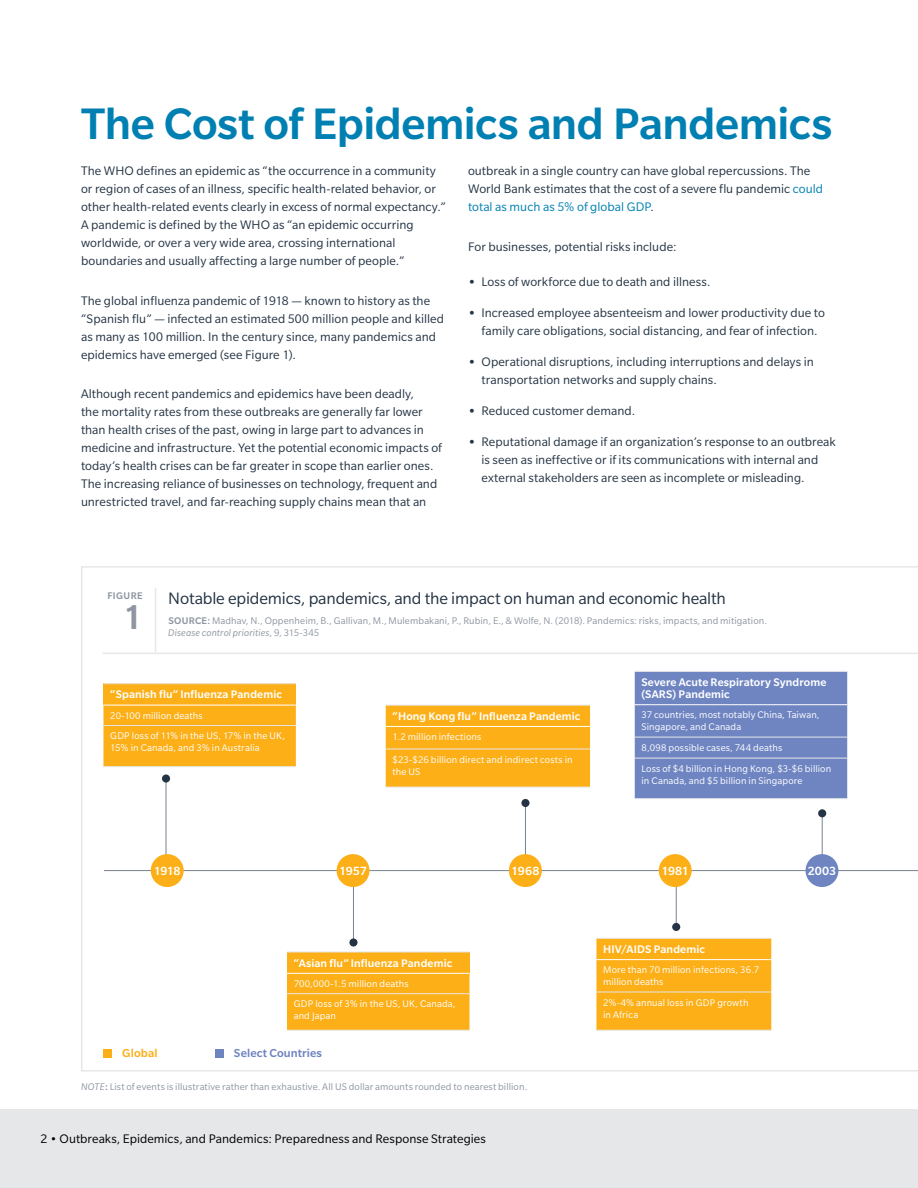
<style>
.page{position:relative;width:918px;height:1188px;background:#fff}
.page>*{position:absolute;margin:0;border:0;box-sizing:border-box;transform-origin:0 0}
.t1{font:500 48px "Slate Pro";letter-spacing:-.01em;color:#0080b2}
.t2{font:500 37.5px "Slate Pro";color:#8f96a1}
.t3{font:18px "Slate Pro";letter-spacing:-.01em;color:#243444}
.t4{font:13.5px/18px "Slate Pro";letter-spacing:.005em;color:#243444}
.t5{font:13.5px "Slate Pro";letter-spacing:.005em;color:#000}
.t6{font:500 12.9px "Slate Pro";letter-spacing:-.01em;color:#fff}
.t7{font:500 12.6px "Slate Pro";letter-spacing:.01em;color:#6f85c2}
.t8{font:500 12.6px "Slate Pro";letter-spacing:.005em;color:#fcaf17}
.t9{font:500 12px/12px "Slate Pro";letter-spacing:.01em;color:#fff}
.t10{font:10.5px/12px "Slate Pro";letter-spacing:.01em;color:#fff}
.t11{font:10.5px/12px "Slate Pro";letter-spacing:.01em;color:#8f96a1}
.t12{font:500 10.5px "Slate Pro";letter-spacing:.035em;color:#8f96a1}
.s1{color:#0080b2}
.s2{font-weight:700}
.s3{font-weight:500}
.s4{font-style:italic}
</style>
<div class="page">
<div style="left:0;top:1109px;width:918px;height:79px;background:#e6e7e8"></div>
<svg style="left:81px;top:566px;width:837px;height:506px"></svg>
<hr style="left:166px;top:776px;width:1px;height:90px;background:#79828f">
<div style="left:162px;top:774px;width:8px;height:9px;background:#243444;border-radius:50%"></div>
<div style="left:103px;top:684px;width:193px;height:21px;background:#fcaf17"></div>
<div style="left:103px;top:706px;width:193px;height:60px;background:#fcaf17"></div>
<hr style="left:103px;top:683px;width:193px;height:1px;background:#e6e7e8">
<hr style="left:103px;top:725px;width:193px;height:1px;background:#e6e7e8">
<hr style="left:103px;top:766px;width:193px;height:1px;background:#e6e7e8">
<hr style="left:103px;top:705px;width:193px;height:1px;background:#fff">
<div style="left:287px;top:952px;width:183px;height:21px;background:#fcaf17"></div>
<div style="left:287px;top:974px;width:183px;height:56px;background:#fcaf17"></div>
<hr style="left:287px;top:952px;width:183px;height:1px;background:#e6e7e8">
<hr style="left:287px;top:993px;width:183px;height:1px;background:#e6e7e8">
<hr style="left:287px;top:1030px;width:183px;height:1px;background:#e6e7e8">
<hr style="left:287px;top:973px;width:183px;height:1px;background:#fff">
<div style="left:386px;top:706px;width:204px;height:81px;background:#fcaf17"></div>
<hr style="left:386px;top:705px;width:204px;height:1px;background:#e6e7e8">
<hr style="left:386px;top:749px;width:204px;height:1px;background:#e6e7e8">
<hr style="left:386px;top:787px;width:204px;height:1px;background:#e6e7e8">
<hr style="left:386px;top:726px;width:204px;height:1px;background:#fff">
<div style="left:596px;top:939px;width:175px;height:91px;background:#fcaf17"></div>
<hr style="left:596px;top:938px;width:175px;height:1px;background:#e6e7e8">
<hr style="left:596px;top:992px;width:175px;height:1px;background:#e6e7e8">
<hr style="left:596px;top:1030px;width:175px;height:1px;background:#e6e7e8">
<hr style="left:596px;top:959px;width:175px;height:1px;background:#fff">
<div style="left:635px;top:672px;width:212px;height:126px;background:#6f85c2"></div>
<hr style="left:635px;top:671px;width:212px;height:1px;background:#e6e7e8">
<hr style="left:635px;top:737px;width:212px;height:1px;background:#e6e7e8">
<hr style="left:635px;top:758px;width:212px;height:1px;background:#e6e7e8">
<hr style="left:635px;top:798px;width:212px;height:1px;background:#e6e7e8">
<hr style="left:635px;top:704px;width:212px;height:1px;background:#fff">
<hr style="left:525px;top:805px;width:1px;height:66px;background:#79828f">
<div style="left:521px;top:799px;width:9px;height:8px;background:#243444;border-radius:50%"></div>
<hr style="left:822px;top:811px;width:1px;height:46px;background:#79828f">
<div style="left:818px;top:809px;width:8px;height:8px;background:#243444;border-radius:50%"></div>
<div style="left:104px;top:1049px;width:8px;height:8px;background:#fcaf17"></div>
<div style="left:216px;top:1049px;width:8px;height:8px;background:#6f85c2"></div>
<hr style="left:353px;top:878px;width:1px;height:66px;background:#79828f">
<svg style="left:349px;top:938px;width:9px;height:9px"></svg>
<hr style="left:676px;top:866px;width:1px;height:61px;background:#79828f">
<div style="left:672px;top:923px;width:8px;height:8px;background:#243444;border-radius:50%"></div>
<hr style="left:104px;top:870px;width:814px;height:1px;background:#79828f">
<div style="left:151px;top:854px;width:33px;height:33px;background:#fcaf17;border-radius:50%"></div>
<div style="left:337px;top:854px;width:32px;height:33px;background:#fcaf17;border-radius:50%"></div>
<div style="left:509px;top:854px;width:33px;height:33px;background:#fcaf17;border-radius:50%"></div>
<div style="left:659px;top:854px;width:33px;height:33px;background:#fcaf17;border-radius:50%"></div>
<div style="left:806px;top:854px;width:32px;height:33px;background:#6f85c2;border-radius:50%"></div>
<h1 class="t1" style="left:81px;top:98px;width:753px">The Cost of Epidemics and Pandemics</h1>
<p class="t4" style="left:81px;top:162px;width:366px">The WHO defines an epidemic as “the occurrence in a community or region of cases of an illness, specific health-related behavior, or other health-related events clearly in excess of normal expectancy.” A pandemic is defined by the WHO as “an epidemic occurring worldwide, or over a very wide area, crossing international boundaries and usually affecting a large number of people.”</p>
<p class="t4" style="left:81px;top:291px;width:365px">The global influenza pandemic of 1918 — known to history as the “Spanish flu” — infected an estimated 500 million people and killed as many as 100 million. In the century since, many pandemics and epidemics have emerged (see Figure 1).</p>
<p class="t4" style="left:81px;top:385px;width:362px">Although recent pandemics and epidemics have been deadly,<br>the mortality rates from these outbreaks are generally far lower than health crises of the past, owing in large part to advances in medicine and infrastructure. Yet the potential economic impacts of today’s health crises can be far greater in scope than earlier ones.<br>The increasing reliance of businesses on technology, frequent and unrestricted travel, and far-reaching supply chains mean that an</p>
<p class="t4" style="left:468px;top:162px;width:357px">outbreak in a single country can have global repercussions. The<br>World Bank estimates that the cost of a severe flu pandemic <span class="s1">could total as much as 5% of global GDP</span>.</p>
<p class="t4" style="left:468px;top:237px;width:210px">For businesses, potential risks include:</p>
<p class="t4" style="left:468px;top:272px;width:244px"><span class="s2">•</span> Loss of workforce due to death and illness.</p>
<p class="t4" style="left:468px;top:303px;width:358px;text-align:center"><span class="s2">•</span> Increased employee absenteeism and lower productivity due to family care obligations, social distancing, and fear of infection.</p>
<p class="t4" style="left:482px;top:352px;width:334px;text-indent:-14px"><span class="s2">•</span> Operational disruptions, including interruptions and delays in transportation networks and supply chains.</p>
<p class="t4" style="left:468px;top:401px;width:169px"><span class="s2">•</span> Reduced customer demand.</p>
<p class="t4" style="left:482px;top:432px;width:356px;text-indent:-14px"><span class="s2">•</span> Reputational damage if an organization’s response to an outbreak is seen as ineffective or if its communications with internal and external stakeholders are seen as incomplete or misleading.</p>
<p class="t12" style="left:107px;top:590px;width:37px">FIGURE</p>
<h2 class="t2" style="left:122px;top:597px;width:22px">1</h2>
<h3 class="t3" style="left:168px;top:589px;width:559px">Notable epidemics, pandemics, and the impact on human and economic health</h3>
<p class="t11" style="left:168px;top:615px;width:600px"><span class="s3">SOURCE:</span> Madhav, N., Oppenheim, B., Gallivan, M., Mulembakani, P., Rubin, E., &amp; Wolfe, N. (2018). Pandemics: risks, impacts, and mitigation.<br><span class="s4">Disease control priorities</span>, 9, 315-345</p>
<p class="t9" style="left:110px;top:688px;width:173px">“Spanish flu” Influenza Pandemic</p>
<p class="t10" style="left:110px;top:705px;width:176px;line-height:20.4px">20-100 million deaths<br>GDP loss of 11% in the US, 17% in the UK,</p>
<p class="t10" style="left:110px;top:742px;width:151px">15% in Canada, and 3% in Australia</p>
<p class="t9" style="left:392px;top:710px;width:189px">“Hong Kong flu” Influenza Pandemic</p>
<p class="t10" style="left:392px;top:725px;width:182px;line-height:22.5px">1.2 million infections<br>$23-$26 billion direct and indirect costs in</p>
<p class="t10" style="left:392px;top:765px;width:29px">the US</p>
<p class="t9" style="left:642px;top:676px;width:186px">Severe Acute Respiratory Syndrome (SARS) Pandemic</p>
<p class="t10" style="left:642px;top:709px;width:179px">37 countries, most notably China, Taiwan,<br>Singapore, and Canada</p>
<p class="t10" style="left:642px;top:737px;width:191px;line-height:21px">8,098 possible cases, 744 deaths<br>Loss of $4 billion in Hong Kong, $3-$6 billion</p>
<p class="t10" style="left:642px;top:774px;width:163px">in Canada, and $5 billion in Singapore</p>
<p class="t6" style="left:154px;top:864px;width:28px">1918</p>
<p class="t6" style="left:339px;top:864px;width:29px">1957</p>
<p class="t6" style="left:511px;top:864px;width:30px">1968</p>
<p class="t6" style="left:661px;top:864px;width:29px">1981</p>
<p class="t6" style="left:808px;top:864px;width:30px">2003</p>
<p class="t9" style="left:294px;top:957px;width:160px">“Asian flu” Influenza Pandemic</p>
<p class="t10" style="left:294px;top:973px;width:163px;line-height:20.4px">700,000-1.5 million deaths<br>GDP loss of 3% in the US, UK, Canada,</p>
<p class="t10" style="left:294px;top:1010px;width:44px">and Japan</p>
<p class="t8" style="left:122px;top:1046px;width:37px">Global</p>
<p class="t7" style="left:234px;top:1046px;width:90px">Select Countries</p>
<p class="t11" style="left:81px;top:1081px;width:448px"><span class="s4">NOTE</span><span class="s3">:</span> List of events is illustrative rather than exhaustive. All US dollar amounts rounded to nearest billion.</p>
<p class="t5" style="left:40px;top:1132px;width:447px">2 • Outbreaks, Epidemics, and Pandemics: Preparedness and Response Strategies</p>
<p class="t9" style="left:603px;top:943px;width:103px">HIV/AIDS Pandemic</p>
<p class="t10" style="left:603px;top:964px;width:158px">More than 70 million infections, 36.7 million deaths</p>
<p class="t10" style="left:603px;top:996px;width:147px">2%-4% annual loss in GDP growth in Africa</p>
</div>
